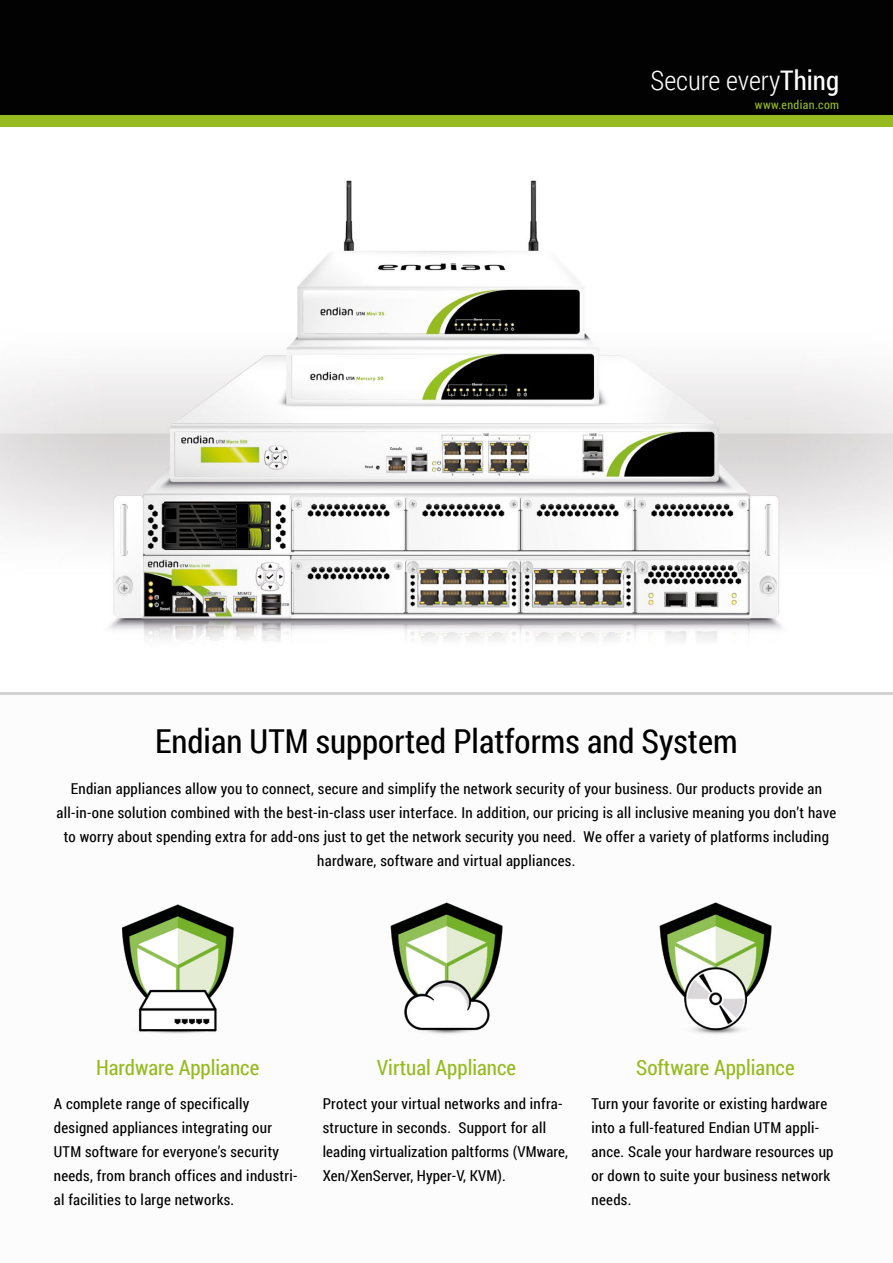
<style>
.page{position:relative;width:893px;height:1263px;background:#fff}
.page>*{position:absolute;margin:0;border:0;box-sizing:border-box;transform-origin:0 0}
.t1{font:33px "Roboto Condensed";color:#000}
.t2{font:300 27px "Roboto Condensed";color:#fff}
.t3{font:21px "Roboto Condensed";color:#95bb20}
.t4{font:15px/24px "Roboto Condensed";letter-spacing:.02em;color:#000}
.t5{font:12px "Roboto Condensed";letter-spacing:.03em;color:#95bb20}
.s1{font-weight:400}
</style>
<div class="page">
<div style="left:0;top:115px;width:893px;height:13px;background:#95bb20"></div>
<div style="left:0;top:0;width:893px;height:115px;background:#020203"></div>
<img style="left:0;top:180px;width:893px;height:462px">
<hr style="left:0;top:692px;width:893px;height:2px;background:#d4d3d3">
<img style="left:121px;top:904px;width:113px;height:130px">
<img style="left:390px;top:902px;width:113px;height:132px">
<img style="left:659px;top:902px;width:113px;height:132px">
<h2 class="t2" style="left:651px;top:62px;width:190px">Secure every<span class="s1">Thing</span></h2>
<p class="t5" style="left:755px;top:96px;width:86px">www.endian.com</p>
<h1 class="t1" style="left:155px;top:718px;width:584px">Endian UTM supported Platforms and System</h1>
<p class="t4" style="left:57px;top:776px;width:781px;text-align:center">Endian appliances allow you to connect, secure and simplify the network security of your business. Our products provide an all-in-one solution combined with the best-in-class user interface. In addition, our pricing is all inclusive meaning you don’t have to worry about spending extra for add-ons just to get the network security you need. We offer a variety of platforms including hardware, software and virtual appliances.</p>
<h3 class="t3" style="left:96px;top:1053px;width:165px">Hardware Appliance</h3>
<p class="t4" style="left:54px;top:1091px;width:245px">A complete range of specifically designed appliances integrating our UTM software for everyone’s security needs, from branch offices and industri&shy;al facilities to large networks.</p>
<h3 class="t3" style="left:377px;top:1053px;width:141px">Virtual Appliance</h3>
<p class="t4" style="left:323px;top:1091px;width:247px">Protect your virtual networks and infra&shy;structure in seconds. Support for all leading virtualization paltforms (VMware, Xen/XenServer, Hyper-V, KVM).</p>
<h3 class="t3" style="left:636px;top:1053px;width:160px">Software Appliance</h3>
<p class="t4" style="left:592px;top:1091px;width:243px">Turn your favorite or existing hardware into a full-featured Endian UTM appli&shy;ance. Scale your hardware resources up or down to suite your business network needs.</p>
</div>
